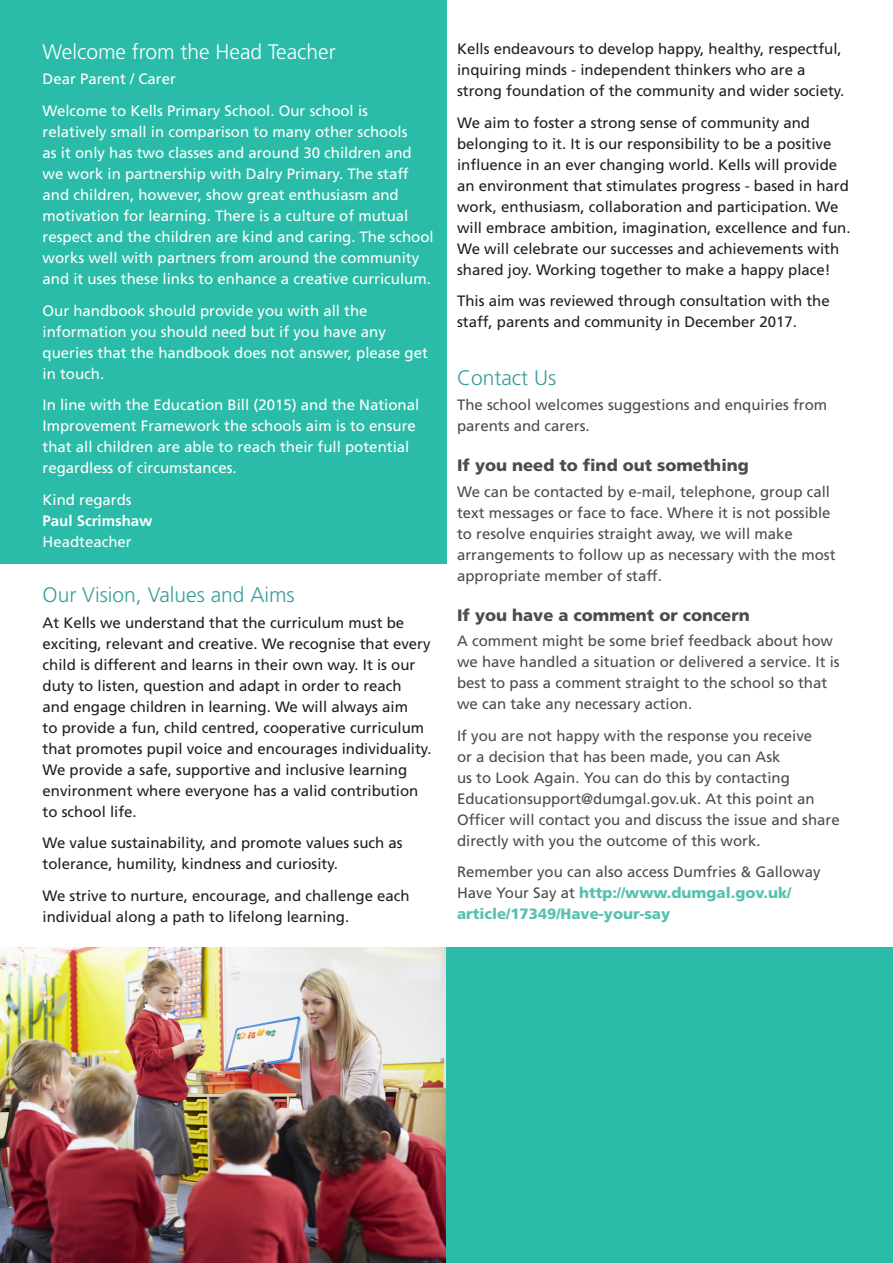
<style>
.page{position:relative;width:893px;height:1263px;background:#fff}
.page>*{position:absolute;margin:0;border:0;box-sizing:border-box;transform-origin:0 0}
.t1{font:300 21px "Frutiger";color:#389e9a}
.t2{font:300 21px "Frutiger";color:#fff}
.Sub_heading_1{font:900 16.5px "Frutiger";color:#4b4c4d}
.Body{font:15px/21px "Frutiger";color:#231f20}
.Body-2{font:15px/21px "Frutiger";color:#4b4c4d}
.Body-3{font:15px/21px "Frutiger";color:#fff}
.Body-4{font:700 15px "Frutiger";color:#fff}
.s1{font-weight:900;color:#56c1b1}
</style>
<div class="page">
<div style="left:0;top:0;width:446px;height:563px;background:#2abca9"></div>
<img style="left:0;top:947px;width:446px;height:316px">
<div style="left:446px;top:947px;width:447px;height:316px;background:#2abca9"></div>
<p class="t2" style="left:43px;top:40px;width:295px">Welcome from the Head Teacher</p>
<p class="Body-3" style="left:43px;top:68px;width:135px">Dear Parent / Carer</p>
<p class="Body-3" style="left:43px;top:100px;width:393px">Welcome to Kells Primary School. Our school is relatively small in comparison to many other schools<br>as it only has two classes and around 30 children and we work in partnership with Dalry Primary. The staff and children, however, show great enthusiasm and motivation for learning. There is a culture of mutual respect and the children are kind and caring. The school works well with partners from around the community and it uses these links to enhance a creative curriculum.</p>
<p class="Body-3" style="left:43px;top:300px;width:387px">Our handbook should provide you with all the information you should need but if you have any queries that the handbook does not answer, please get in touch.</p>
<p class="Body-3" style="left:43px;top:394px;width:378px">In line with the Education Bill (2015) and the National Improvement Framework the schools aim is to ensure that all children are able to reach their full potential regardless of circumstances.</p>
<p class="Body-3" style="left:43px;top:489px;width:91px">Kind regards</p>
<p class="Body-4" style="left:43px;top:512px;width:112px">Paul Scrimshaw</p>
<p class="Body-3" style="left:43px;top:531px;width:91px">Headteacher</p>
<p class="t1" style="left:43px;top:583px;width:254px">Our Vision, Values and Aims</p>
<p class="Body" style="left:43px;top:612px;width:390px">At Kells we understand that the curriculum must be exciting, relevant and creative. We recognise that every child is different and learns in their own way. It is our duty to listen, question and adapt in order to reach and engage children in learning. We will always aim<br>to provide a fun, child centred, cooperative curriculum that promotes pupil voice and encourages individuality.<br>We provide a safe, supportive and inclusive learning environment where everyone has a valid contribution to school life.</p>
<p class="Body" style="left:43px;top:832px;width:362px">We value sustainability, and promote values such as tolerance, humility, kindness and curiosity.</p>
<p class="Body" style="left:43px;top:885px;width:369px">We strive to nurture, encourage, and challenge each individual along a path to lifelong learning.</p>
<p class="Body" style="left:457px;top:38px;width:389px">Kells endeavours to develop happy, healthy, respectful, inquiring minds - independent thinkers who are a strong foundation of the community and wider society.</p>
<p class="Body" style="left:457px;top:112px;width:395px">We aim to foster a strong sense of community and belonging to it. It is our responsibility to be a positive influence in an ever changing world. Kells will provide an environment that stimulates progress - based in hard work, enthusiasm, collaboration and participation. We will embrace ambition, imagination, excellence and fun.<br>We will celebrate our successes and achievements with shared joy. Working together to make a happy place!</p>
<p class="Body" style="left:457px;top:291px;width:374px">This aim was reviewed through consultation with the staff, parents and community in December 2017.</p>
<p class="t1" style="left:457px;top:366px;width:101px">Contact Us</p>
<p class="Body-2" style="left:457px;top:394px;width:372px">The school welcomes suggestions and enquiries from parents and carers.</p>
<p class="Sub_heading_1" style="left:457px;top:455px;width:293px">If you need to find out something</p>
<p class="Body-2" style="left:457px;top:481px;width:380px">We can be contacted by e-mail, telephone, group call text messages or face to face. Where it is not possible to resolve enquiries straight away, we will make arrangements to follow up as necessary with the most appropriate member of staff.</p>
<p class="Sub_heading_1" style="left:457px;top:605px;width:294px">If you have a comment or concern</p>
<p class="Body-2" style="left:457px;top:630px;width:384px">A comment might be some brief feedback about how we have handled a situation or delivered a service. It is best to pass a comment straight to the school so that we can take any necessary action.</p>
<p class="Body-2" style="left:457px;top:725px;width:384px">If you are not happy with the response you receive<br>or a decision that has been made, you can Ask<br>us to Look Again. You can do this by contacting Educationsupport@dumgal.gov.uk. At this point an Officer will contact you and discuss the issue and share directly with you the outcome of this work.</p>
<p class="Body-2" style="left:457px;top:861px;width:365px">Remember you can also access Dumfries &amp; Galloway<br>Have Your Say at <span class="s1">http://www.dumgal.gov.uk/ article/17349/Have-your-say</span></p>
</div>
